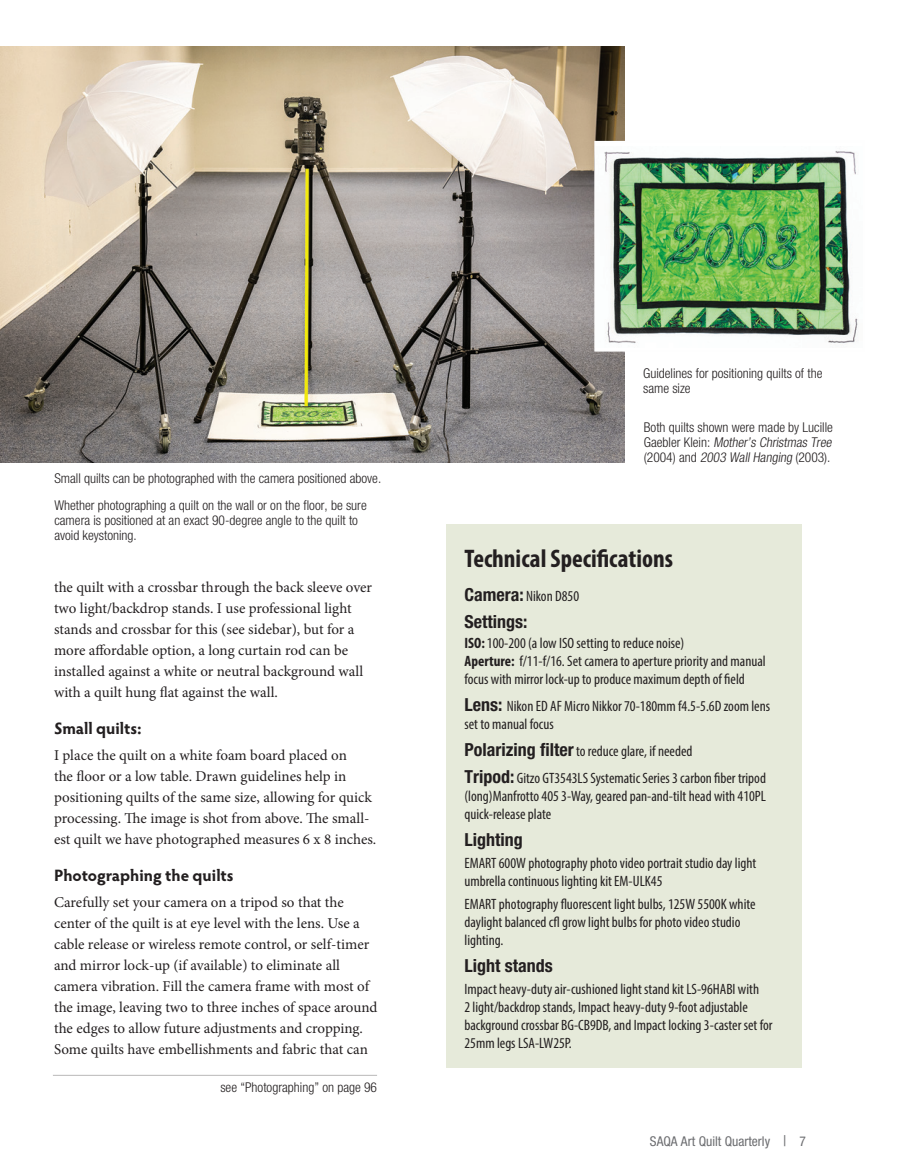
<style>
.page{position:relative;width:905px;height:1175px;background:#fff}
.page>*{position:absolute;margin:0;border:0;box-sizing:border-box;transform-origin:0 0}
.sidebar_head{font:700 condensed 25.5px "Myriad Pro";color:#231f20}
.Sidebar_text{font:700 condensed 18px "Helvetica Neue";color:#231f20}
._2___Subhead_-_AQC{font:700 16.5px "Hypatia Sans Pro";color:#231f20}
._1___Body_copy_no_in{font:15px/21px "Minion Pro";letter-spacing:-.005em;color:#231f20}
.Sidebar_text-2{font:condensed 15px/18px "Myriad Pro";color:#231f20}
._7__photo_caption_AQ{font:300 condensed 13.5px/15px "Helvetica Neue";color:#231f20}
.Jump_to{font:300 condensed 13.5px "Helvetica Neue";color:#231f20}
.t1{font:condensed 13.5px "Helvetica Neue";color:#6c6d70}
.s1{font-style:italic}
.s2{font-family:"Helvetica Neue";font-weight:700;font-size:18px}
.s3{font-weight:700}
.s4{font-size:15px}
</style>
<div class="page">
<div style="left:446px;top:524px;width:356px;height:543px;background:#e6eada"></div>
<img style="left:0;top:46px;width:624px;height:416px">
<img style="left:597px;top:146px;width:261px;height:202px">
<hr style="left:53px;top:1075px;width:324px;height:1px;background:#bab9b8">
<p class="_7__photo_caption_AQ" style="left:54px;top:470px;width:328px">Small quilts can be photographed with the camera positioned above.</p>
<p class="_7__photo_caption_AQ" style="left:54px;top:497px;width:314px">Whether photographing a quilt on the wall or on the floor, be sure camera is positioned at an exact 90-degree angle to the quilt to avoid keystoning.</p>
<p class="_1___Body_copy_no_in" style="left:54px;top:576px;width:319px">the quilt with a crossbar through the back sleeve over two light/backdrop stands. I use professional light stands and crossbar for this (see sidebar), but for a more affordable option, a long curtain rod can be installed against a white or neutral background wall with a quilt hung flat against the wall.</p>
<p class="_2___Subhead_-_AQC" style="left:54px;top:716px;width:89px">Small quilts:</p>
<p class="_1___Body_copy_no_in" style="left:54px;top:744px;width:324px">I place the quilt on a white foam board placed on<br>the floor or a low table. Drawn guidelines help in positioning quilts of the same size, allowing for quick processing. The image is shot from above. The small&shy;est quilt we have photographed measures 6 x 8 inches.</p>
<p class="_2___Subhead_-_AQC" style="left:54px;top:863px;width:181px">Photographing the quilts</p>
<p class="_1___Body_copy_no_in" style="left:54px;top:891px;width:325px">Carefully set your camera on a tripod so that the center of the quilt is at eye level with the lens. Use a cable release or wireless remote control, or self-timer and mirror lock-up (if available) to eliminate all camera vibration. Fill the camera frame with most of the image, leaving two to three inches of space around the edges to allow future adjustments and cropping.<br>Some quilts have embellishments and fabric that can</p>
<p class="Jump_to" style="left:220px;top:1079px;width:158px">see “Photographing” on page 96</p>
<p class="_7__photo_caption_AQ" style="left:643px;top:366px;width:181px">Guidelines for positioning quilts of the same size</p>
<p class="_7__photo_caption_AQ" style="left:644px;top:419px;width:192px;text-align:justify">Both quilts shown were made by Lucille G a e b l e r K l e i n : <span class="s1">Mother’s Christmas Tree </span>(2004) and <span class="s1">2003 Wall Hanging</span> (2003).</p>
<p class="sidebar_head" style="left:464px;top:542px;width:210px">Technical Specifications</p>
<p class="Sidebar_text-2" style="left:464px;top:587px;width:116px"><span class="s2">Camera:</span> Nikon D850</p>
<p class="Sidebar_text" style="left:464px;top:610px;width:64px">Settings:</p>
<p class="Sidebar_text-2" style="left:464px;top:633px;width:221px"><span class="s3">ISO:</span>100-200 (a low ISO setting to reduce noise)</p>
<p class="Sidebar_text-2" style="left:464px;top:651px;width:303px"><span class="s3">Aperture:</span> f/11-f/16. Set camera to aperture priority and manual focus with mirror lock-up to produce maximum depth of field</p>
<p class="Sidebar_text-2" style="left:464px;top:696px;width:307px"><span class="s2">Lens:</span> Nikon ED AF Micro Nikkor 70-180mm f4.5-5.6D zoom lens set to manual focus</p>
<p class="Sidebar_text-2" style="left:464px;top:741px;width:229px"><span class="s2">Polarizing filter</span> to reduce glare, if needed</p>
<p class="Sidebar_text-2" style="left:464px;top:768px;width:303px;text-align:justify"><span class="s2">Tripod:</span> Gitzo GT3543LS Systematic Series 3 carbon fiber tripod (long)Manfrotto 405 3-Way, geared pan-and-tilt head with 410PL quick-release plate</p>
<p class="Sidebar_text" style="left:464px;top:828px;width:60px">Lighting</p>
<p class="Sidebar_text-2" style="left:464px;top:854px;width:293px">EMART 600W photography photo video portrait studio day light umbrella continuous lighting kit EM-ULK45</p>
<p class="Sidebar_text-2" style="left:464px;top:894px;width:292px">EMART photography fluorescent light bulbs, 125W 5500K white daylight balanced cfl grow light bulbs for photo video studio lighting.</p>
<p class="Sidebar_text" style="left:464px;top:954px;width:90px">Light stands</p>
<p class="Sidebar_text-2" style="left:464px;top:980px;width:309px">Impact heavy-duty air-cushioned light stand kit LS-96HABI with<br>2 light/backdrop stands, Impact heavy-duty 9-foot adjustable background crossbar BG-CB9DB, and Impact locking 3-caster set for 25mm legs LSA-LW25P.</p>
<p class="t1" style="left:650px;top:1133px;width:157px">SAQA Art Quilt Quarterly <span class="s4">|</span> 7</p>
</div>
